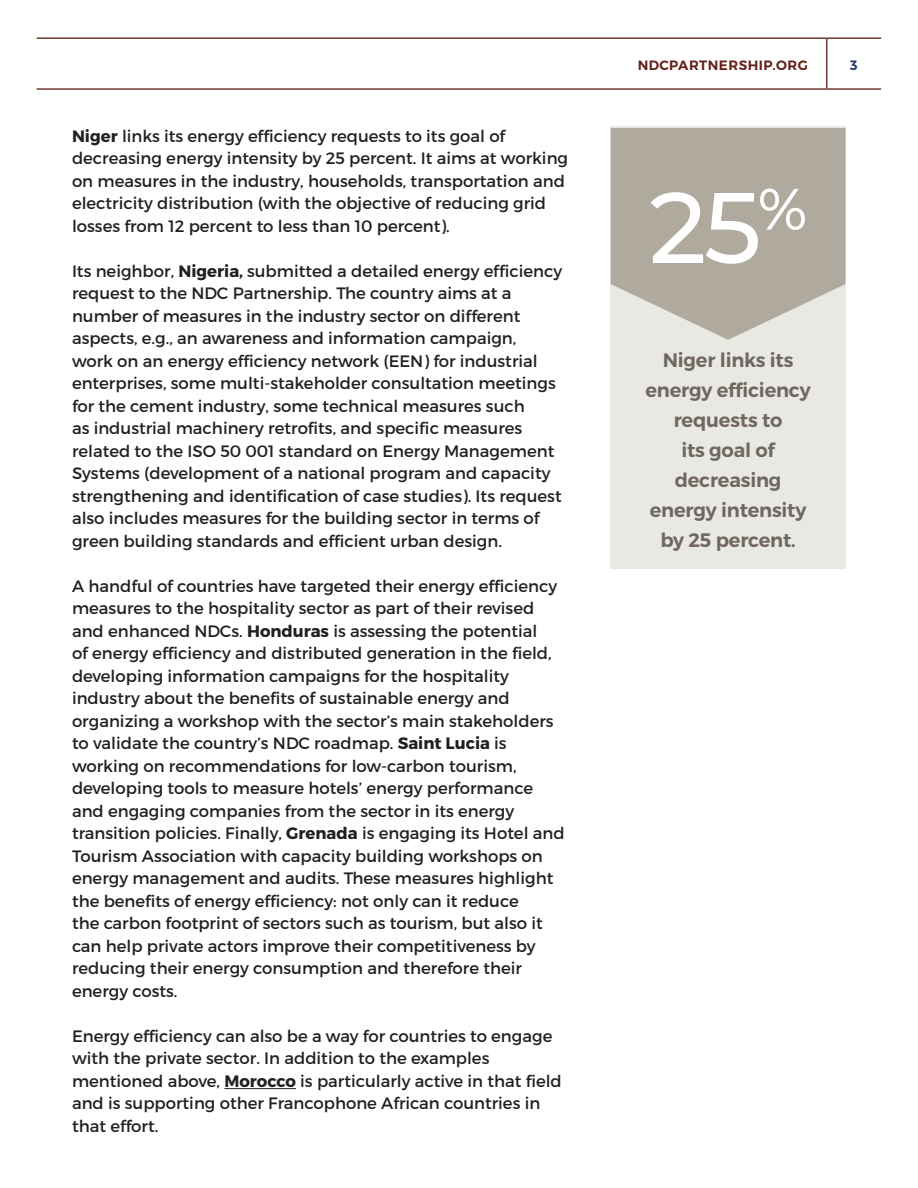
<style>
.page{position:relative;width:918px;height:1188px;background:#fff}
.page>*{position:absolute;margin:0;border:0;box-sizing:border-box;transform-origin:0 0}
.t1{font:500 99.9px "Montserrat";color:#fff}
.t2{font:600 19.5px/30px "Montserrat";letter-spacing:-.01em;color:#716761;text-align:center}
.Annotation_text{font:16.5px/22.5px "Montserrat";color:#231f20}
.t3{font:600 13.5px "Montserrat";letter-spacing:.035em;color:#642118}
.t4{font:600 13.5px "Montserrat";color:#203264}
.s1{font-weight:700}
</style>
<div class="page">
<hr style="left:37px;top:38px;width:790px;height:1px;background:#642118">
<hr style="left:827px;top:38px;width:54px;height:1px;background:#642118">
<hr style="left:826px;top:39px;width:1px;height:49px;background:#642118">
<hr style="left:37px;top:88px;width:790px;height:2px;background:#642118">
<hr style="left:827px;top:88px;width:54px;height:2px;background:#642118">
<hr style="left:224px;top:1088px;width:72px;height:1px;background:#231f20">
<div style="left:610px;top:126px;width:236px;height:442px;background:#e9e9e3"></div>
<svg style="left:611px;top:128px;width:234px;height:212px;background:#b6b1a7"></svg>
<p class="Annotation_text" style="left:72px;top:125px;width:498px"><span class="s1">Niger</span> links its energy efficiency requests to its goal of decreasing energy intensity by 25 percent. It aims at working on measures in the industry, households, transportation and electricity distribution (with the objective of reducing grid losses from 12 percent to less than 10 percent).</p>
<p class="Annotation_text" style="left:72px;top:260px;width:492px">Its neighbor, <span class="s1">Nigeria,</span> submitted a detailed energy efficiency request to the NDC Partnership. The country aims at a number of measures in the industry sector on different aspects, e.g., an awareness and information campaign,<br>work on an energy efficiency network (EEN) for industrial enterprises, some multi-stakeholder consultation meetings for the cement industry, some technical measures such<br>as industrial machinery retrofits, and specific measures related to the ISO 50 001 standard on Energy Management Systems (development of a national program and capacity strengthening and identification of case studies). Its request also includes measures for the building sector in terms of green building standards and efficient urban design.</p>
<p class="Annotation_text" style="left:72px;top:575px;width:494px">A handful of countries have targeted their energy efficiency measures to the hospitality sector as part of their revised and enhanced NDCs. <span class="s1">Honduras</span> is assessing the potential<br>of energy efficiency and distributed generation in the field, developing information campaigns for the hospitality industry about the benefits of sustainable energy and organizing a workshop with the sector’s main stakeholders to validate the country’s NDC roadmap. <span class="s1">Saint Lucia</span> is working on recommendations for low-carbon tourism, developing tools to measure hotels’ energy performance and engaging companies from the sector in its energy transition policies. Finally, <span class="s1">Grenada</span> is engaging its Hotel and Tourism Association with capacity building workshops on energy management and audits. These measures highlight the benefits of energy efficiency: not only can it reduce<br>the carbon footprint of sectors such as tourism, but also it can help private actors improve their competitiveness by reducing their energy consumption and therefore their energy costs.</p>
<p class="Annotation_text" style="left:72px;top:1025px;width:491px">Energy efficiency can also be a way for countries to engage with the private sector. In addition to the examples mentioned above, <span class="s1">Morocco</span> is particularly active in that field and is supporting other Francophone African countries in that effort.</p>
<p class="t3" style="left:638px;top:57px;width:172px">NDCPARTNERSHIP.ORG</p>
<p class="t4" style="left:850px;top:57px;width:9px">3</p>
<p class="t1" style="left:649px;top:158px;width:159px">25<sup>%</sup></p>
<p class="t2" style="left:645px;top:345px;width:167px">Niger links its energy efficiency requests to<br>its goal of decreasing energy intensity by 25 percent.</p>
</div>
